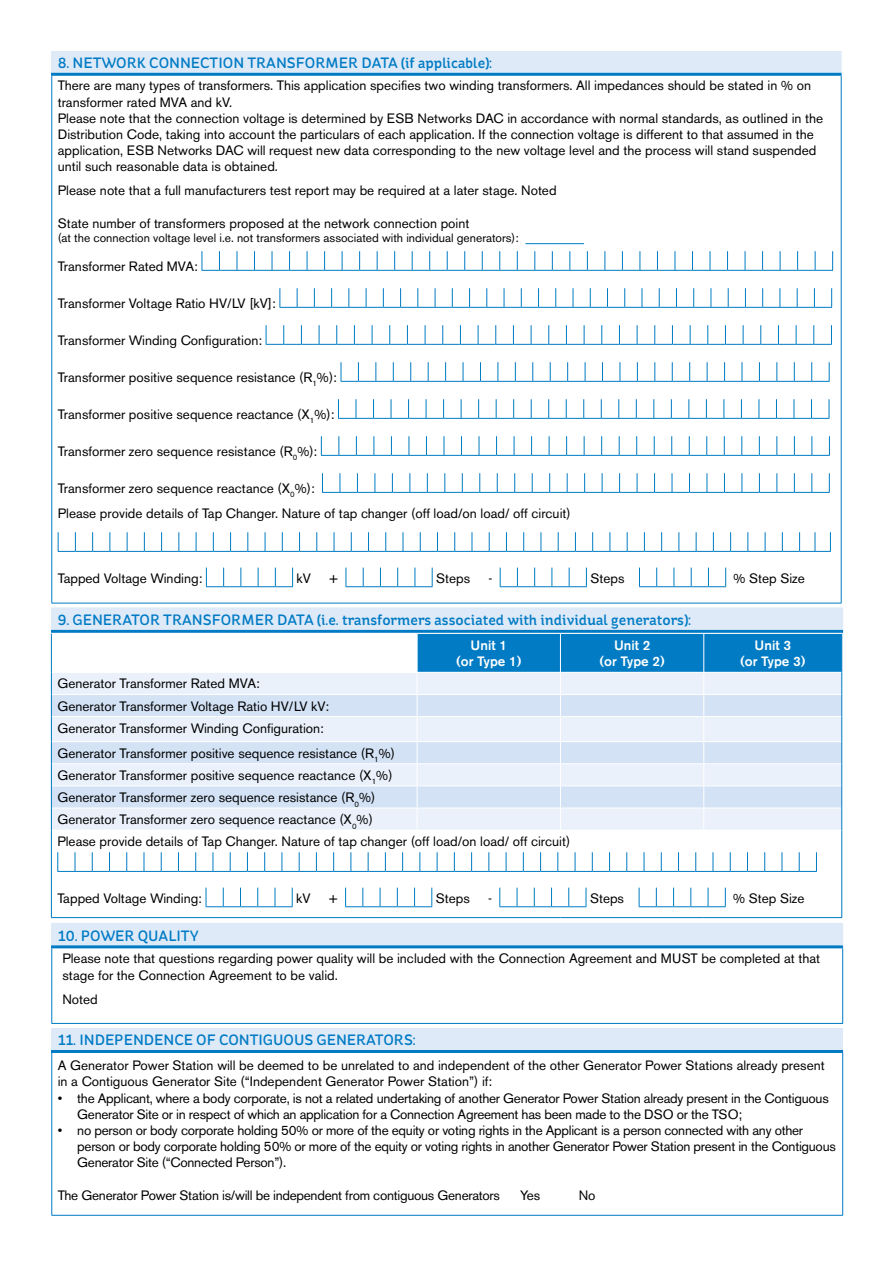
<style>
.page{position:relative;width:893px;height:1263px;background:#fff}
.page>*{position:absolute;margin:0;border:0;box-sizing:border-box;transform-origin:0 0}
.t1{font:500 15px "St Ryde";color:#007bc4}
.Body{font:13.5px/16.2px "Akzidenz Grotesk BE";color:#000}
.Body-2{font:13.5px/16.2px "Akzidenz Grotesk BE";letter-spacing:-.02em;color:#000}
.Body-3{font:500 13.5px/16.2px "Akzidenz Grotesk BE";color:#fff;text-align:center}
.t2{font:12px "Akzidenz Grotesk BE";color:#000}
</style>
<div class="page">
<div style="left:52px;top:51px;width:789px;height:23px;background:#dfeaf8"></div>
<hr style="left:51px;top:51px;width:2px;height:22px;background:#dfeaf8">
<svg style="left:841px;top:51px;width:1px;height:22px"></svg>
<hr style="left:51px;top:76px;width:1px;height:527px;background:#007bc4">
<hr style="left:841px;top:76px;width:1px;height:527px;background:#007bc4">
<hr style="left:51px;top:603px;width:791px;height:1px;background:#007bc4">
<hr style="left:51px;top:73px;width:791px;height:3px;background:#007bc4">
<svg style="left:202px;top:251px;width:631px;height:20px"></svg>
<svg style="left:279px;top:288px;width:553px;height:20px"></svg>
<svg style="left:266px;top:325px;width:566px;height:20px"></svg>
<svg style="left:341px;top:362px;width:489px;height:20px"></svg>
<svg style="left:338px;top:399px;width:492px;height:20px"></svg>
<svg style="left:321px;top:436px;width:509px;height:20px"></svg>
<svg style="left:322px;top:473px;width:508px;height:20px"></svg>
<svg style="left:58px;top:532px;width:773px;height:20px"></svg>
<svg style="left:206px;top:568px;width:87px;height:19px"></svg>
<svg style="left:346px;top:568px;width:87px;height:19px"></svg>
<svg style="left:500px;top:568px;width:87px;height:19px"></svg>
<svg style="left:639px;top:568px;width:87px;height:19px"></svg>
<hr style="left:525px;top:243px;width:59px;height:1px;background:#007bc4">
<div style="left:52px;top:608px;width:791px;height:23px;background:#dfeaf8"></div>
<hr style="left:51px;top:607px;width:792px;height:2px;background:#dfeaf8">
<hr style="left:51px;top:609px;width:2px;height:21px;background:#dfeaf8">
<hr style="left:51px;top:630px;width:792px;height:3px;background:#007bc4">
<div style="left:52px;top:924px;width:791px;height:23px;background:#dfeaf8"></div>
<hr style="left:51px;top:923px;width:792px;height:1px;background:#dfeaf8">
<hr style="left:51px;top:924px;width:2px;height:21px;background:#dfeaf8">
<hr style="left:51px;top:948px;width:1px;height:75px;background:#007bc4">
<hr style="left:842px;top:948px;width:1px;height:75px;background:#007bc4">
<hr style="left:51px;top:1023px;width:792px;height:1px;background:#007bc4">
<hr style="left:51px;top:945px;width:792px;height:3px;background:#007bc4">
<div style="left:52px;top:673px;width:365px;height:157px;background:#eaf1fb"></div>
<svg style="left:52px;top:695px;width:365px;height:113px;background:#dce8f7"></svg>
<hr style="left:52px;top:741px;width:365px;height:1px;background:#fff">
<hr style="left:52px;top:763px;width:365px;height:1px;background:#fff">
<hr style="left:52px;top:694px;width:365px;height:1px;background:#fff">
<hr style="left:52px;top:716px;width:365px;height:1px;background:#fff">
<hr style="left:52px;top:785px;width:365px;height:1px;background:#fff">
<hr style="left:52px;top:808px;width:365px;height:1px;background:#fff">
<hr style="left:841px;top:830px;width:1px;height:87px;background:#007bc4">
<hr style="left:51px;top:830px;width:1px;height:87px;background:#007bc4">
<hr style="left:51px;top:917px;width:366px;height:1px;background:#007bc4">
<hr style="left:417px;top:917px;width:143px;height:1px;background:#007bc4">
<hr style="left:560px;top:917px;width:144px;height:1px;background:#007bc4">
<hr style="left:704px;top:917px;width:138px;height:1px;background:#007bc4">
<hr style="left:51px;top:634px;width:1px;height:38px;background:#007bc4">
<svg style="left:51px;top:672px;width:1px;height:158px"></svg>
<svg style="left:417px;top:629px;width:426px;height:201px;background:#b4d5ee"></svg>
<svg style="left:57px;top:852px;width:760px;height:20px"></svg>
<svg style="left:206px;top:888px;width:87px;height:19px"></svg>
<svg style="left:345px;top:888px;width:87px;height:19px"></svg>
<svg style="left:499px;top:888px;width:88px;height:19px"></svg>
<svg style="left:639px;top:888px;width:87px;height:19px"></svg>
<div style="left:52px;top:1028px;width:791px;height:23px;background:#dfeaf8"></div>
<hr style="left:51px;top:1053px;width:1px;height:162px;background:#007bc4">
<hr style="left:842px;top:1053px;width:1px;height:162px;background:#007bc4">
<hr style="left:51px;top:1215px;width:792px;height:1px;background:#007bc4">
<hr style="left:51px;top:1028px;width:2px;height:22px;background:#dfeaf8">
<hr style="left:51px;top:1050px;width:792px;height:3px;background:#007bc4">
<p class="t1" style="left:58px;top:54px;width:435px">8. NETWORK CONNECTION TRANSFORMER DATA (if applicable):</p>
<p class="Body" style="left:58px;top:78px;width:755px">There are many types of transformers. This application specifies two winding transformers. All impedances should be stated in % on transformer rated MVA and kV.</p>
<p class="Body" style="left:58px;top:110px;width:767px">Please note that the connection voltage is determined by ESB Networks DAC in accordance with normal standards, as outlined in the Distribution Code, taking into account the particulars of each application. If the connection voltage is different to that assumed in the application, ESB Networks DAC will request new data corresponding to the new voltage level and the process will stand suspended until such reasonable data is obtained.</p>
<p class="Body" style="left:58px;top:183px;width:500px">Please note that a full manufacturers test report may be required at a later stage. Noted</p>
<p class="Body" style="left:58px;top:215px;width:413px">State number of transformers proposed at the network connection point</p>
<p class="t2" style="left:58px;top:231px;width:462px">(at the connection voltage level i.e. not transformers associated with individual generators):</p>
<p class="Body" style="left:58px;top:258px;width:142px">Transformer Rated MVA:</p>
<p class="Body" style="left:58px;top:295px;width:220px">Transformer Voltage Ratio HV/LV [kV]:</p>
<p class="Body" style="left:58px;top:332px;width:206px">Transformer Winding Configuration:</p>
<p class="Body" style="left:58px;top:369px;width:281px">Transformer positive sequence resistance (R<sub>1</sub>%):</p>
<p class="Body" style="left:58px;top:406px;width:278px">Transformer positive sequence reactance (X<sub>1</sub>%):</p>
<p class="Body" style="left:58px;top:443px;width:261px">Transformer zero sequence resistance (R<sub>0</sub>%):</p>
<p class="Body" style="left:58px;top:480px;width:258px">Transformer zero sequence reactance (X<sub>0</sub>%):</p>
<p class="Body" style="left:58px;top:505px;width:514px">Please provide details of Tap Changer. Nature of tap changer (off load/on load/ off circuit)</p>
<p class="Body" style="left:58px;top:570px;width:146px">Tapped Voltage Winding:</p>
<p class="Body" style="left:297px;top:570px;width:16px">kV</p>
<p class="Body" style="left:329px;top:570px;width:11px">+</p>
<p class="Body" style="left:436px;top:570px;width:36px">Steps</p>
<p class="Body" style="left:489px;top:570px;width:5px">-</p>
<p class="Body" style="left:590px;top:570px;width:36px">Steps</p>
<p class="Body" style="left:733px;top:570px;width:73px">% Step Size</p>
<p class="t1" style="left:58px;top:611px;width:634px">9. GENERATOR TRANSFORMER DATA (i.e. transformers associated with individual generators):</p>
<p class="Body-3" style="left:456px;top:637px;width:67px">Unit 1<br>(or Type 1)</p>
<p class="Body-3" style="left:599px;top:637px;width:67px">Unit 2<br>(or Type 2)</p>
<p class="Body-3" style="left:740px;top:637px;width:67px">Unit 3<br>(or Type 3)</p>
<p class="Body" style="left:57px;top:676px;width:204px">Generator Transformer Rated MVA:</p>
<p class="Body" style="left:57px;top:698px;width:273px">Generator Transformer Voltage Ratio HV/LV kV:</p>
<p class="Body" style="left:57px;top:720px;width:268px">Generator Transformer Winding Configuration:</p>
<p class="Body" style="left:57px;top:745px;width:339px">Generator Transformer positive sequence resistance (R<sub>1</sub>%)</p>
<p class="Body" style="left:57px;top:767px;width:337px">Generator Transformer positive sequence reactance (X<sub>1</sub>%)</p>
<p class="Body" style="left:57px;top:789px;width:320px">Generator Transformer zero sequence resistance (R<sub>0</sub>%)</p>
<p class="Body" style="left:57px;top:811px;width:317px">Generator Transformer zero sequence reactance (X<sub>0</sub>%)</p>
<p class="Body" style="left:57px;top:833px;width:514px">Please provide details of Tap Changer. Nature of tap changer (off load/on load/ off circuit)</p>
<p class="Body" style="left:57px;top:890px;width:146px">Tapped Voltage Winding:</p>
<p class="Body" style="left:296px;top:890px;width:16px">kV</p>
<p class="Body" style="left:329px;top:890px;width:11px">+</p>
<p class="Body" style="left:436px;top:890px;width:36px">Steps</p>
<p class="Body" style="left:488px;top:890px;width:5px">-</p>
<p class="Body" style="left:590px;top:890px;width:36px">Steps</p>
<p class="Body" style="left:733px;top:890px;width:73px">% Step Size</p>
<p class="t1" style="left:58px;top:926px;width:142px">10. POWER QUALITY</p>
<p class="Body" style="left:62px;top:950px;width:759px">Please note that questions regarding power quality will be included with the Connection Agreement and MUST be completed at that stage for the Connection Agreement to be valid.</p>
<p class="Body" style="left:62px;top:991px;width:37px">Noted</p>
<p class="t1" style="left:58px;top:1031px;width:359px">11. INDEPENDENCE OF CONTIGUOUS GENERATORS:</p>
<p class="Body" style="left:58px;top:1057px;width:768px">A Generator Power Station will be deemed to be unrelated to and independent of the other Generator Power Stations already present in a Contiguous Generator Site (“Independent Generator Power Station”) if:</p>
<p class="Body-2" style="left:77px;top:1090px;width:753px;text-indent:-20px">• the Applicant, where a body corporate, is not a related undertaking of another Generator Power Station already present in the Contiguous<br>Generator Site or in respect of which an application for a Connection Agreement has been made to the DSO or the TSO;</p>
<p class="Body-2" style="left:77px;top:1122px;width:760px;text-indent:-20px">• no person or body corporate holding 50% or more of the equity or voting rights in the Applicant is a person connected with any other person or body corporate holding 50% or more of the equity or voting rights in another Generator Power Station present in the Contiguous<br>Generator Site (“Connected Person”).</p>
<p class="Body-2" style="left:58px;top:1187px;width:444px">The Generator Power Station is/will be independent from contiguous Generators</p>
<p class="Body" style="left:520px;top:1187px;width:22px">Yes</p>
<p class="Body" style="left:579px;top:1187px;width:18px">No</p>
</div>
